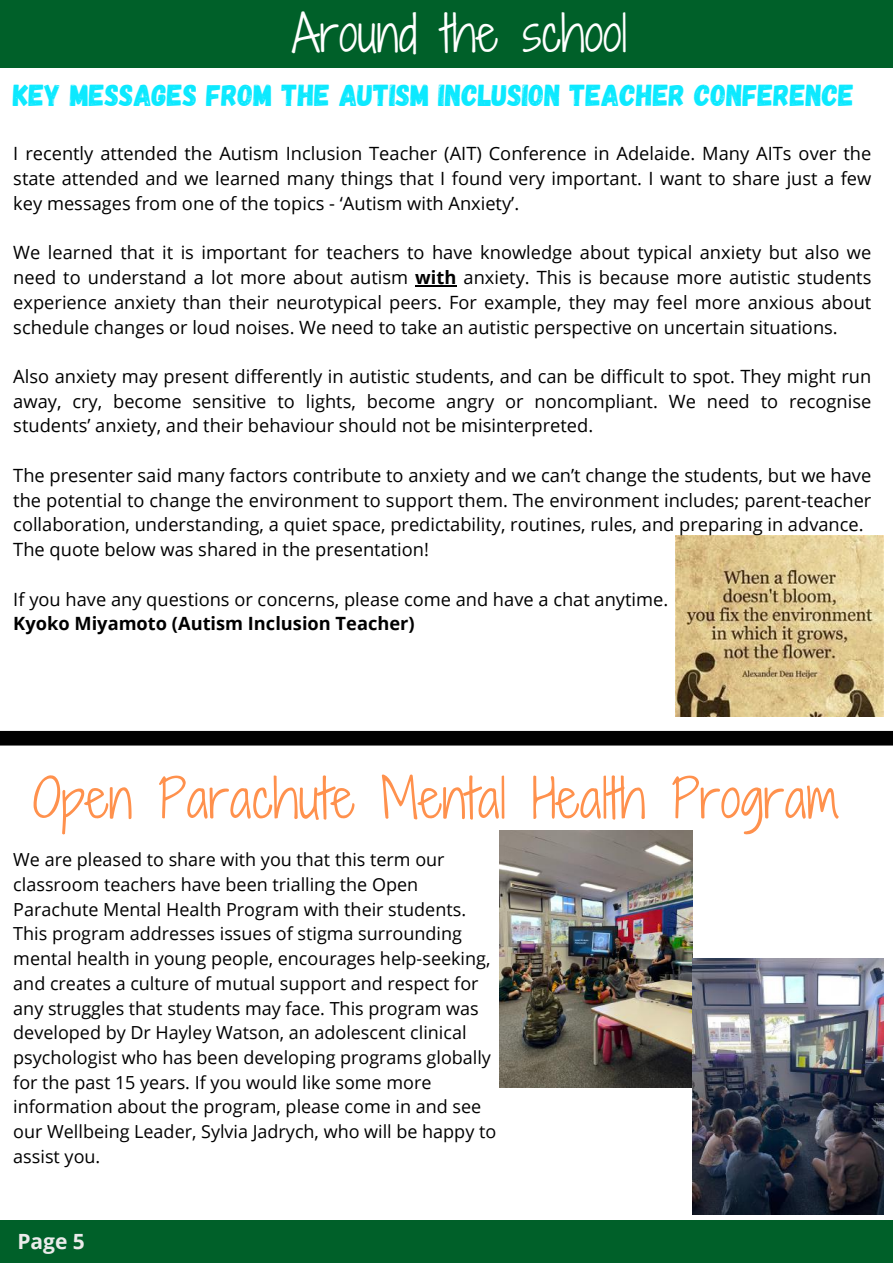
<style>
.page{position:relative;width:893px;height:1264px;background:#fff}
.page>*{position:absolute;margin:0;border:0;box-sizing:border-box;transform-origin:0 0}
.t1{font:51.75px "Shadows Into Light Two";color:#ff914d}
.t2{font:48px "Shadows Into Light Two";color:#fff}
.t3{font:30.3px "Gagalin";color:#0ce9ff}
.t4{font:700 21px "Open Sans";color:#ebebeb}
.t5{font:18.3px/24.8px "Open Sans";color:#000;text-align:justify}
.t6{font:700 18.3px "Open Sans";color:#000}
.t7{font:18px/24.8px "Open Sans";color:#000}
.s1{font-weight:700}
</style>
<div class="page">
<div style="left:0;top:1219px;width:892px;height:43px;background:#006029"></div>
<div style="left:0;top:0;width:892px;height:68px;background:#006029"></div>
<img style="left:675px;top:535px;width:208px;height:181px">
<div style="left:0;top:731px;width:892px;height:14px;background:#000"></div>
<img style="left:499px;top:830px;width:193px;height:257px">
<img style="left:692px;top:958px;width:191px;height:256px">
<hr style="left:415px;top:285px;width:41px;height:1px;background:#000">
<h2 class="t2" style="left:292px;top:-2px;width:337px">Around the school</h2>
<h3 class="t3" style="left:13px;top:76px;width:842px">KEY MESSAGES FROM THE AUTISM INCLUSION TEACHER CONFERENCE</h3>
<p class="t5" style="left:13px;top:141px;width:859px">I recently attended the Autism Inclusion Teacher (AIT) Conference in Adelaide. Many AITs over the state attended and we learned many things that I found very important. I want to share just a few key messages from one of the topics - ‘Autism with Anxiety’.</p>
<p class="t5" style="left:13px;top:240px;width:859px">We learned that it is important for teachers to have knowledge about typical anxiety but also we need to understand a lot more about autism <span class="s1">with</span> anxiety. This is because more autistic students experience anxiety than their neurotypical peers. For example, they may feel more anxious about schedule changes or loud noises. We need to take an autistic perspective on uncertain situations.</p>
<p class="t5" style="left:13px;top:363px;width:859px">Also anxiety may present differently in autistic students, and can be difficult to spot. They might run away, cry, become sensitive to lights, become angry or noncompliant. We need to recognise students’ anxiety, and their behaviour should not be misinterpreted.</p>
<p class="t5" style="left:13px;top:462px;width:859px;text-align:left">The presenter said many factors contribute to anxiety and we can’t change the students, but we have the potential to change the environment to support them. The environment includes; parent-teacher collaboration, understanding, a quiet space, predictability, routines, rules, and preparing in advance.<br>The quote below was shared in the presentation!</p>
<p class="t5" style="left:13px;top:586px;width:656px">If you have any questions or concerns, please come and have a chat anytime.</p>
<p class="t6" style="left:13px;top:611px;width:403px">Kyoko Miyamoto (Autism Inclusion Teacher)</p>
<h1 class="t1" style="left:32px;top:760px;width:807px">Open Parachute Mental Health Program</h1>
<p class="t7" style="left:13px;top:846px;width:484px">We are pleased to share with you that this term our classroom teachers have been trialling the Open Parachute Mental Health Program with their students.<br>This program addresses issues of stigma surrounding mental health in young people, encourages help-seeking, and creates a culture of mutual support and respect for any struggles that students may face. This program was developed by Dr Hayley Watson, an adolescent clinical psychologist who has been developing programs globally for the past 15 years. If you would like some more information about the program, please come in and see our Wellbeing Leader, Sylvia Jadrych, who will be happy to assist you.</p>
<p class="t4" style="left:17px;top:1226px;width:69px">Page 5</p>
</div>
